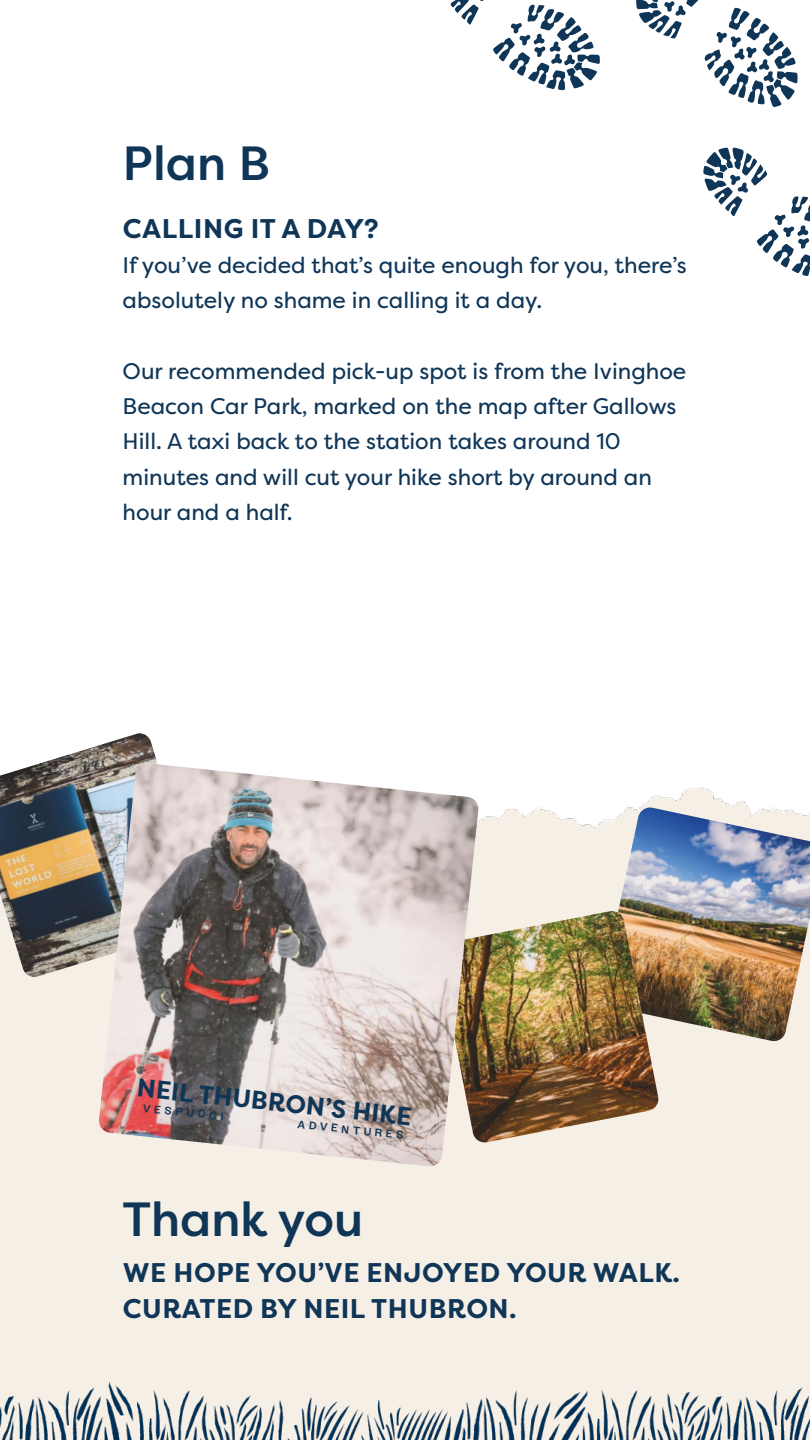
<style>
.page{position:relative;width:810px;height:1440px;background:#fff}
.page>*{position:absolute;margin:0;border:0;box-sizing:border-box;transform-origin:0 0}
.t1{font:500 47.92px "Filson Pro";color:#0f3557}
.t2{font:700 27px/35.2px "Filson Pro";letter-spacing:.02em;color:#0f3557}
.t3{font:700 25.5px "Filson Pro";color:#0f3557}
.t4{font:22.5px/35.2px "Filson Pro";color:#0f3557}
.t5{font:500 10.88px "Owners";color:#0f3557}
</style>
<div class="page">
<div style="left:0;top:850px;width:810px;height:590px;background:#f5efe6"></div>
<img style="left:479px;top:788px;width:296px;height:62px">
<img style="left:0;top:733px;width:158px;height:244px">
<img style="left:600px;top:808px;width:210px;height:234px">
<img style="left:479px;top:911px;width:180px;height:232px">
<img style="left:98px;top:763px;width:381px;height:403px">
<img style="left:0;top:1381px;width:810px;height:59px">
<svg style="left:450px;top:0;width:34px;height:25px"></svg>
<svg style="left:493px;top:4px;width:107px;height:86px"></svg>
<svg style="left:636px;top:0;width:162px;height:107px"></svg>
<svg style="left:703px;top:147px;width:107px;height:129px"></svg>
<h1 class="t1" style="left:123px;top:130px;width:149px">Plan B</h1>
<p class="t2" style="left:123px;top:211px;width:257px">CALLING IT A DAY?</p>
<p class="t4" style="left:123px;top:247px;width:566px">If you’ve decided that’s quite enough for you, there’s absolutely no shame in calling it a day.</p>
<p class="t4" style="left:123px;top:353px;width:565px">Our recommended pick-up spot is from the Ivinghoe Beacon Car Park, marked on the map after Gallows Hill. A taxi back to the station takes around 10 minutes and will cut your hike short by around an hour and a half.</p>
<p class="t3" style="left:139px;top:1072px;width:278px;rotate:6deg">NEIL THUBRON’S HIKE</p>
<p class="t5" style="left:144px;top:1102px;width:82px;rotate:6deg">VESPUCCI</p>
<p class="t5" style="left:299px;top:1118px;width:107px;rotate:6deg">ADVENTURES</p>
<h1 class="t1" style="left:123px;top:1186px;width:242px">Thank you</h1>
<p class="t2" style="left:123px;top:1256px;width:559px">WE HOPE YOU’VE ENJOYED YOUR WALK.<br>CURATED BY NEIL THUBRON.</p>
</div>
